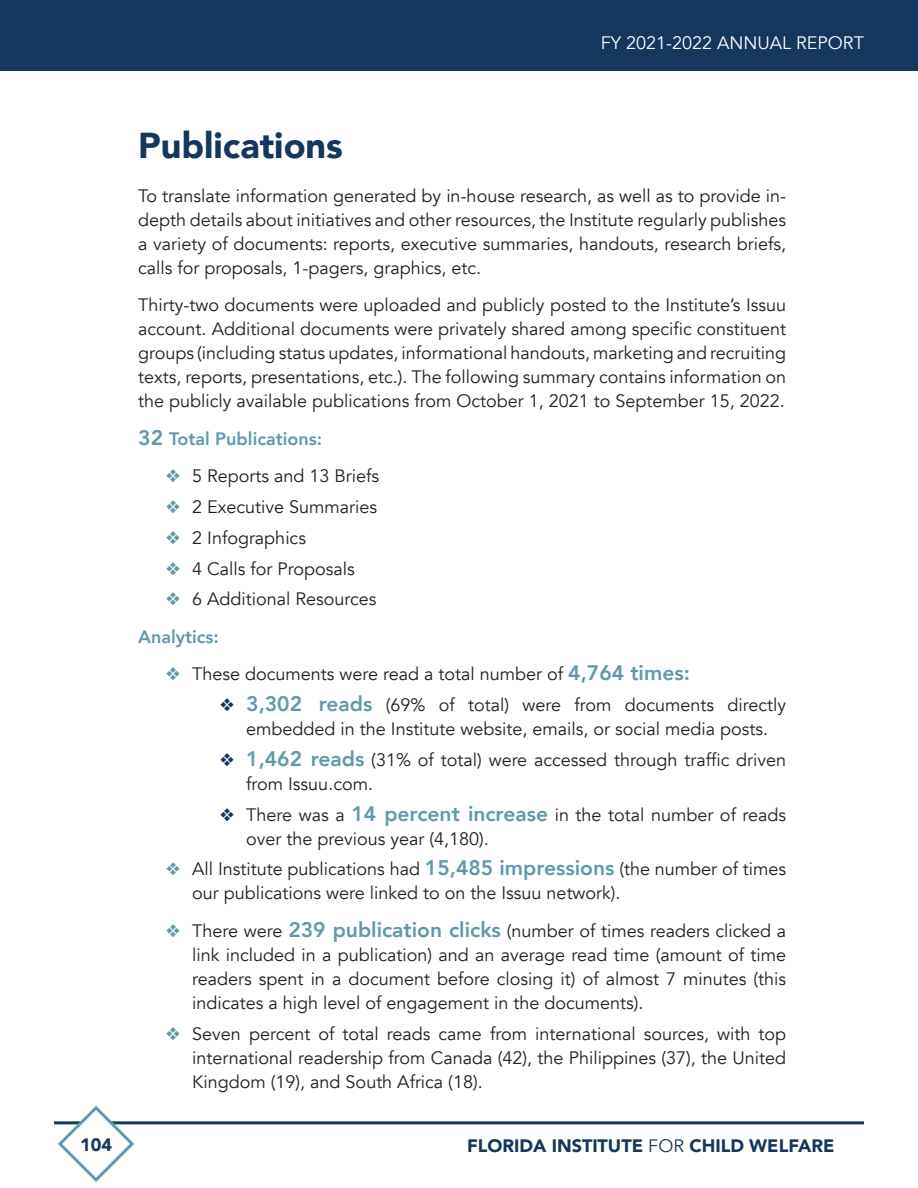
<style>
.page{position:relative;width:918px;height:1188px;background:#fff}
.page>*{position:absolute;margin:0;border:0;box-sizing:border-box;transform-origin:0 0}
.Header_2{font:900 36px "Avenir";color:#15365d}
.Normal_Text___Header{font:18px/24px "Avenir";color:#231f20;text-align:justify}
.t1{font:900 18px "Avenir";color:#15365d}
.Normal_Text___Header-2{font:800 18px "Avenir";color:#6198aa}
.t2{font:18px "Avenir";color:#fff}
.s1{font-size:21px}
.s2{color:#6198aa}
.s3{font-weight:800;font-size:21px;color:#6198aa}
.s4{color:#15365d}
.s5{font-weight:400}
</style>
<div class="page">
<div style="left:0;top:0;width:918px;height:70px;background:#15365d"></div>
<hr style="left:54px;top:1121px;width:810px;height:3px;background:#15365d">
<svg style="left:56px;top:1106px;width:80px;height:76px"></svg>
<p class="t2" style="left:601px;top:33px;width:265px">FY 2021-2022 ANNUAL REPORT</p>
<p class="Header_2" style="left:138px;top:114px;width:206px">Publications</p>
<p class="Normal_Text___Header" style="left:138px;top:184px;width:650px">To translate information generated by in-house research, as well as to provide in&shy;depth details about initiatives and other resources, the Institute regularly publishes a variety of documents: reports, executive summaries, handouts, research briefs, calls for proposals, 1-pagers, graphics, etc.</p>
<p class="Normal_Text___Header" style="left:138px;top:293px;width:650px">Thirty-two documents were uploaded and publicly posted to the Institute’s Issuu account. Additional documents were privately shared among specific constituent groups (including status updates, informational handouts, marketing and recruiting texts, reports, presentations, etc.). The following summary contains information on the publicly available publications from October 1, 2021 to September 15, 2022.</p>
<p class="Normal_Text___Header-2" style="left:138px;top:424px;width:185px"><span class="s1">32</span> Total Publications:</p>
<p class="Normal_Text___Header" style="left:165px;top:464px;width:216px"><span class="s2">❖</span> 5 Reports and 13 Briefs</p>
<p class="Normal_Text___Header" style="left:165px;top:495px;width:214px"><span class="s2">❖</span> 2 Executive Summaries</p>
<p class="Normal_Text___Header" style="left:165px;top:526px;width:142px"><span class="s2">❖</span> 2 Infographics</p>
<p class="Normal_Text___Header" style="left:165px;top:557px;width:191px"><span class="s2">❖</span> 4 Calls for Proposals</p>
<p class="Normal_Text___Header" style="left:165px;top:587px;width:213px"><span class="s2">❖</span> 6 Additional Resources</p>
<p class="Normal_Text___Header-2" style="left:138px;top:622px;width:82px">Analytics:</p>
<p class="Normal_Text___Header" style="left:165px;top:662px;width:526px"><span class="s2">❖</span> These documents were read a total number of <span class="s3">4,764 times:</span></p>
<p class="Normal_Text___Header" style="left:219px;top:693px;width:568px;text-align:center"><span class="s4">❖</span> <span class="s3">3,302 reads</span> (69% of total) were from documents directly embedded in the Institute website, emails, or social media posts.</p>
<p class="Normal_Text___Header" style="left:246px;top:748px;width:542px;text-indent:-27px"><span class="s4">❖</span> <span class="s3">1,462 reads</span> (31% of total) were accessed through traffic driven from Issuu.com.</p>
<p class="Normal_Text___Header" style="left:246px;top:803px;width:542px;text-indent:-27px"><span class="s4">❖</span> There was a <span class="s3">14 percent increase</span> in the total number of reads over the previous year (4,180).</p>
<p class="Normal_Text___Header" style="left:192px;top:857px;width:596px;text-indent:-27px"><span class="s2">❖</span> All Institute publications had <span class="s3">15,485 impressions</span> (the number of times our publications were linked to on the Issuu network).</p>
<p class="Normal_Text___Header" style="left:192px;top:919px;width:596px;text-indent:-27px"><span class="s2">❖</span> There were <span class="s3">239 publication clicks</span> (number of times readers clicked a link included in a publication) and an average read time (amount of time readers spent in a document before closing it) of almost 7 minutes (this indicates a high level of engagement in the documents).</p>
<p class="Normal_Text___Header" style="left:192px;top:1022px;width:596px;text-indent:-27px"><span class="s2">❖</span> Seven percent of total reads came from international sources, with top international readership from Canada (42), the Philippines (37), the United Kingdom (19), and South Africa (18).</p>
<p class="t1" style="left:80px;top:1129px;width:33px">104</p>
<p class="t1" style="left:467px;top:1130px;width:369px">FLORIDA INSTITUTE <span class="s5">FOR</span> CHILD WELFARE</p>
</div>
